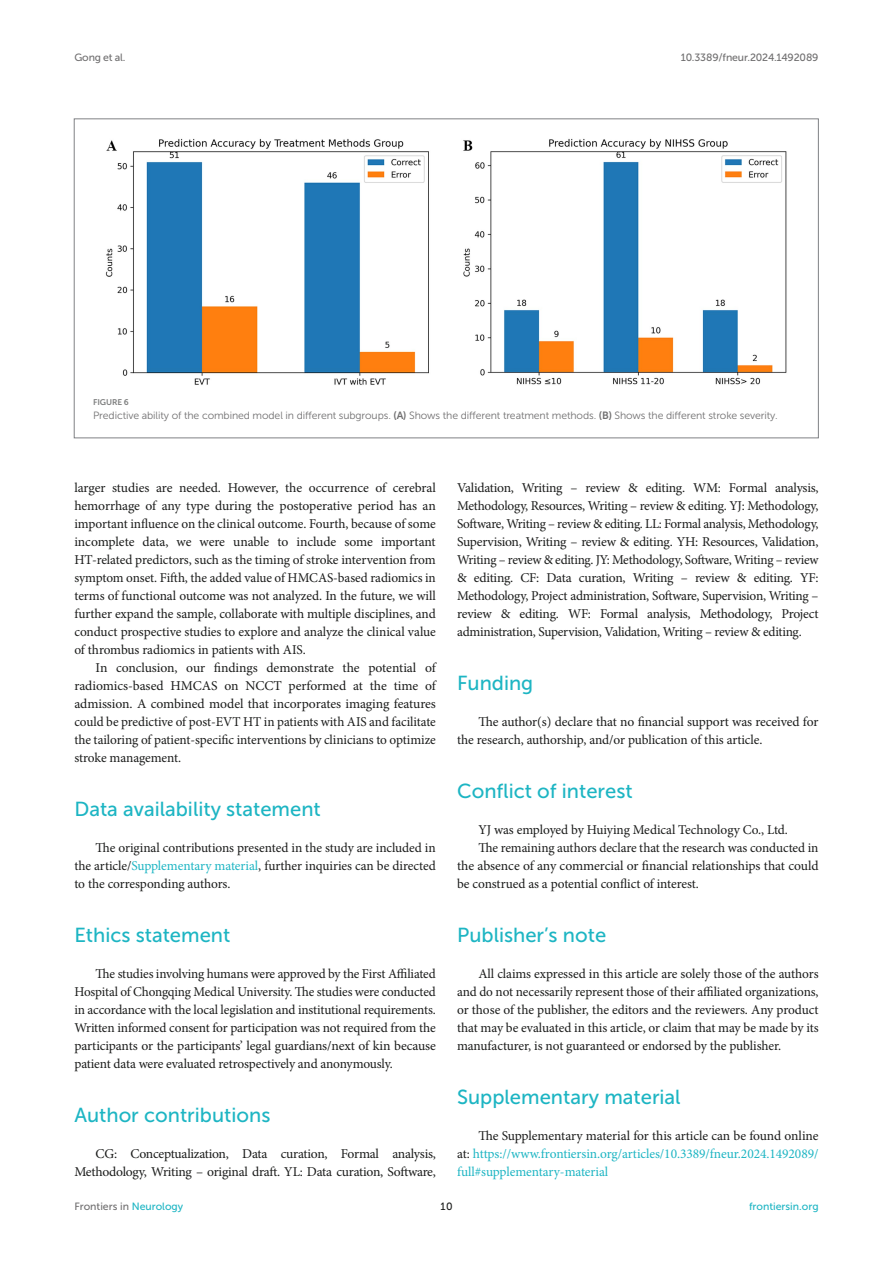
<style>
.page{position:relative;width:893px;height:1263px;background:#fff}
.page>*{position:absolute;margin:0;border:0;box-sizing:border-box;transform-origin:0 0}
.HEAD_1{font:20.25px "Museo Sans 500";color:#1db5c3}
.NON_TEXT{font:13.5px/18px "Minion Pro";letter-spacing:-.015em;color:#1b1c1b;text-align:justify}
.TEXT{font:13.5px/18px "Minion Pro";letter-spacing:-.005em;color:#1b1c1b;text-align:justify}
.NON_TEXT-2{font:13.5px/18px "Minion Pro";letter-spacing:-.005em;color:#1db5c3;text-align:justify}
.FIG_LEG{font:10.5px "Museo Sans 300";letter-spacing:-.01em;color:#706f70}
.t1{font:10.5px "Museo Sans 500";letter-spacing:-.015em;color:#706f70}
.t2{font:10.5px "Museo Sans 500";color:#1db5c3}
.t3{font:10.5px "Museo Sans 500";color:#1b1c1b}
.FIG_HD{font:8.25px "Museo Sans 700";letter-spacing:-.01em;color:#7e7f7f}
.s1{font-family:"Museo Sans 700"}
.s2{color:#1db5c3}
.s3{color:#1b1c1b}
</style>
<div class="page">
<img style="left:105px;top:138px;width:682px;height:247px">
<p class="t1" style="left:74px;top:51px;width:53px">Gong et al.</p>
<p class="t1" style="left:681px;top:51px;width:139px">10.3389/fneur.2024.1492089</p>
<p class="FIG_HD" style="left:93px;top:398px;width:37px">FIGURE 6</p>
<p class="FIG_LEG" style="left:93px;top:410px;width:686px">Predictive ability of the combined model in different subgroups. <span class="s1">(A)</span> Shows the different treatment methods. <span class="s1">(B)</span> Shows the different stroke severity.</p>
<p class="TEXT" style="left:74px;top:479px;width:363px">larger studies are needed. However, the occurrence of cerebral hemorrhage of any type during the postoperative period has an important influence on the clinical outcome. Fourth, because of some incomplete data, we were unable to include some important HT-related predictors, such as the timing of stroke intervention from symptom onset. Fifth, the added value of HMCAS-based radiomics in terms of functional outcome was not analyzed. In the future, we will further expand the sample, collaborate with multiple disciplines, and conduct prospective studies to explore and analyze the clinical value of thrombus radiomics in patients with AIS.</p>
<p class="TEXT" style="left:74px;top:659px;width:363px;text-indent:21px">In conclusion, our findings demonstrate the potential of radiomics-based HMCAS on NCCT performed at the time of admission. A combined model that incorporates imaging features could be predictive of post-EVT HT in patients with AIS and facilitate the tailoring of patient-specific interventions by clinicians to optimize stroke management.</p>
<p class="HEAD_1" style="left:74px;top:798px;width:248px">Data availability statement</p>
<p class="NON_TEXT" style="left:74px;top:839px;width:363px;text-indent:21px">The original contributions presented in the study are included in the article/<span class="s2">Supplementary material</span>, further inquiries can be directed to the corresponding authors.</p>
<p class="HEAD_1" style="left:74px;top:924px;width:158px">Ethics statement</p>
<p class="NON_TEXT" style="left:74px;top:965px;width:363px;text-indent:21px">The studies involving humans were approved by the First Affiliated Hospital of Chongqing Medical University. The studies were conducted in accordance with the local legislation and institutional requirements.<br>Written informed consent for participation was not required from the participants or the participants’ legal guardians/next of kin because patient data were evaluated retrospectively and anonymously.</p>
<p class="HEAD_1" style="left:74px;top:1104px;width:197px">Author contributions</p>
<p class="NON_TEXT" style="left:74px;top:1145px;width:363px;text-align:right">CG: Conceptualization, Data curation, Formal analysis,<br>Methodology, Writing – original draft. YL: Data curation, Software,</p>
<p class="NON_TEXT" style="left:457px;top:479px;width:363px">Validation, Writing – review &amp; editing. WM: Formal analysis, Methodology, Resources, Writing – review &amp; editing. YJ: Methodology, Software, Writing – review &amp; editing. LL: Formal analysis, Methodology, Supervision, Writing – review &amp; editing. YH: Resources, Validation, Writing – review &amp; editing. JY: Methodology, Software, Writing – review &amp; editing. CF: Data curation, Writing – review &amp; editing. YF:<br>Methodology, Project administration, Software, Supervision, Writing – review &amp; editing. WF: Formal analysis, Methodology, Project administration, Supervision, Validation, Writing – review &amp; editing.</p>
<p class="HEAD_1" style="left:457px;top:672px;width:78px">Funding</p>
<p class="NON_TEXT" style="left:457px;top:713px;width:363px;text-indent:21px">The author(s) declare that no financial support was received for the research, authorship, and/or publication of this article.</p>
<p class="HEAD_1" style="left:457px;top:780px;width:177px">Conflict of interest</p>
<p class="NON_TEXT" style="left:478px;top:821px;width:311px">YJ was employed by Huiying Medical Technology Co., Ltd.</p>
<p class="NON_TEXT" style="left:457px;top:839px;width:363px;text-indent:21px">The remaining authors declare that the research was conducted in the absence of any commercial or financial relationships that could be construed as a potential conflict of interest.</p>
<p class="HEAD_1" style="left:457px;top:924px;width:151px">Publisher’s note</p>
<p class="NON_TEXT" style="left:457px;top:965px;width:363px;text-indent:21px">All claims expressed in this article are solely those of the authors and do not necessarily represent those of their affiliated organizations, or those of the publisher, the editors and the reviewers. Any product that may be evaluated in this article, or claim that may be made by its manufacturer, is not guaranteed or endorsed by the publisher.</p>
<p class="HEAD_1" style="left:457px;top:1086px;width:225px">Supplementary material</p>
<p class="NON_TEXT-2" style="left:457px;top:1127px;width:363px;text-indent:21px"><span class="s3">The Supplementary material for this article can be found online at:</span> https://www.frontiersin.org/articles/10.3389/fneur.2024.1492089/ full#supplementary-material</p>
<p class="t1" style="left:74px;top:1200px;width:110px">Frontiers in <span class="s2">Neurology</span></p>
<p class="t3" style="left:440px;top:1200px;width:14px">10</p>
<p class="t2" style="left:749px;top:1200px;width:71px">frontiersin.org</p>
</div>
